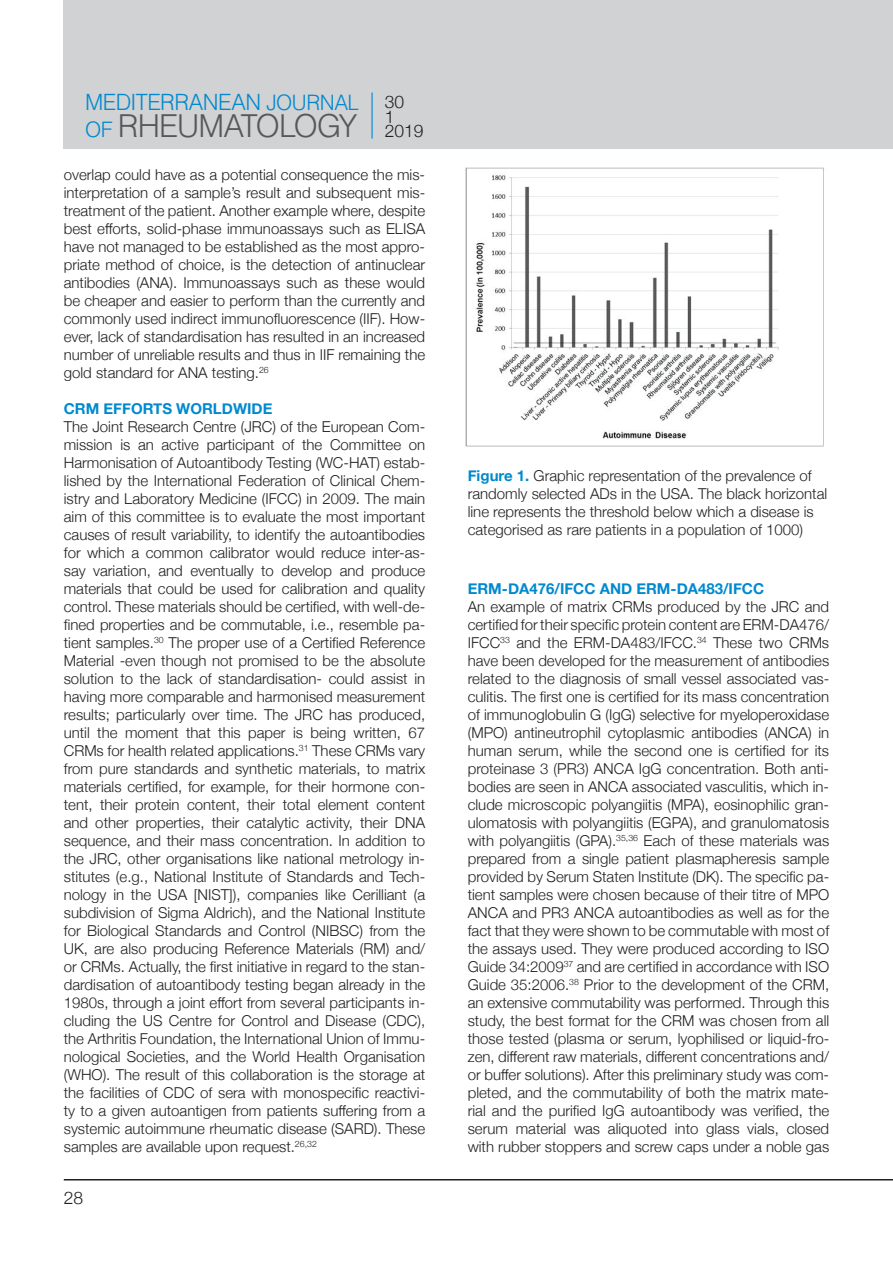
<style>
.page{position:relative;width:893px;height:1263px;background:#fff}
.page>*{position:absolute;margin:0;border:0;box-sizing:border-box;transform-origin:0 0}
.t1{font:31.2px "UB Helvetica Light";letter-spacing:-.025em;color:#57585a}
.t2{font:22.2px "UB Helvetica Light";letter-spacing:-.02em;color:#0089cf}
.t3{font:300 17.4px/15px "Helvetica Neue";color:#231f20}
.t4{font:300 15px/18px "Helvetica Neue";color:#231f20;text-align:justify}
.t5{font:700 15px "Helvetica Neue";color:#0089cf}
.s1{font-size:21px}
.s2{font-size:21px;color:#0089cf}
.s3{font-weight:700;color:#0089cf}
</style>
<div class="page">
<hr style="left:64px;top:1179px;width:829px;height:1px;background:#231f20">
<div style="left:64px;top:0;width:829px;height:149px;background:#d1d2d4"></div>
<hr style="left:371px;top:92px;width:2px;height:47px;background:#0089cf">
<img style="left:465px;top:167px;width:359px;height:280px">
<h2 class="t2" style="left:85px;top:89px;width:275px">MEDITERRANEAN <span class="s1">JOURNAL</span></h2>
<h1 class="t1" style="left:85px;top:107px;width:273px"><span class="s2">OF</span> RHEUMATOLOGY</h1>
<p class="t3" style="left:385px;top:93px;width:40px">30<br>1<br>2019</p>
<p class="t4" style="left:64px;top:165px;width:363px">overlap could have as a potential consequence the mis&shy;interpretation of a sample’s result and subsequent mis&shy;treatment of the patient. Another example where, despite best efforts, solid-phase immunoassays such as ELISA have not managed to be established as the most appro&shy;priate method of choice, is the detection of antinuclear antibodies (ANA). Immunoassays such as these would be cheaper and easier to perform than the currently and commonly used indirect immunofluorescence (IIF). How&shy;ever, lack of standardisation has resulted in an increased number of unreliable results and thus in IIF remaining the gold standard for ANA testing.<sup>26</sup></p>
<p class="t5" style="left:64px;top:397px;width:210px">CRM EFFORTS WORLDWIDE</p>
<p class="t4" style="left:64px;top:417px;width:363px">The Joint Research Centre (JRC) of the European Com&shy;mission is an active participant of the Committee on Harmonisation of Autoantibody Testing (WC-HAT) estab&shy;lished by the International Federation of Clinical Chem&shy;istry and Laboratory Medicine (IFCC) in 2009. The main aim of this committee is to evaluate the most important causes of result variability, to identify the autoantibodies for which a common calibrator would reduce inter-as&shy;say variation, and eventually to develop and produce materials that could be used for calibration and quality control. These materials should be certified, with well-de&shy;fined properties and be commutable, i.e., resemble pa&shy;tient samples.<sup>30</sup> The proper use of a Certified Reference Material -even though not promised to be the absolute solution to the lack of standardisation- could assist in having more comparable and harmonised measurement results; particularly over time. The JRC has produced, until the moment that this paper is being written, 67<br>CRMs for health related applications.<sup>31</sup> These CRMs vary from pure standards and synthetic materials, to matrix materials certified, for example, for their hormone con&shy;tent, their protein content, their total element content and other properties, their catalytic activity, their DNA sequence, and their mass concentration. In addition to the JRC, other organisations like national metrology in&shy;stitutes (e.g., National Institute of Standards and Tech&shy;nology in the USA [NIST]), companies like Cerilliant (a subdivision of Sigma Aldrich), and the National Institute for Biological Standards and Control (NIBSC) from the UK, are also producing Reference Materials (RM) and/ or CRMs. Actually, the first initiative in regard to the stan&shy;dardisation of autoantibody testing began already in the 1980s, through a joint effort from several participants in&shy;cluding the US Centre for Control and Disease (CDC), the Arthritis Foundation, the International Union of Immu&shy;nological Societies, and the World Health Organisation (WHO). The result of this collaboration is the storage at the facilities of CDC of sera with monospecific reactivi&shy;ty to a given autoantigen from patients suffering from a systemic autoimmune rheumatic disease (SARD). These samples are available upon request.<sup>26,32</sup></p>
<p class="t3" style="left:64px;top:1189px;width:21px">28</p>
<p class="t4" style="left:468px;top:466px;width:361px;text-align:left"><span class="s3">Figure 1.</span> Graphic representation of the prevalence of randomly selected ADs in the USA. The black horizontal line represents the threshold below which a disease is categorised as rare patients in a population of 1000)</p>
<p class="t5" style="left:468px;top:577px;width:298px">ERM-DA476/IFCC AND ERM-DA483/IFCC</p>
<p class="t4" style="left:468px;top:597px;width:363px">An example of matrix CRMs produced by the JRC and certified for their specific protein content are ERM-DA476/ IFCC<sup>33</sup> and the ERM-DA483/IFCC.<sup>34</sup> These two CRMs have been developed for the measurement of antibodies related to the diagnosis of small vessel associated vas&shy;culitis. The first one is certified for its mass concentration of immunoglobulin G (IgG) selective for myeloperoxidase (MPO) antineutrophil cytoplasmic antibodies (ANCA) in human serum, while the second one is certified for its proteinase 3 (PR3) ANCA IgG concentration. Both anti&shy;bodies are seen in ANCA associated vasculitis, which in&shy;clude microscopic polyangiitis (MPA), eosinophilic gran&shy;ulomatosis with polyangiitis (EGPA), and granulomatosis with polyangiitis (GPA).<sup>35,36</sup> Each of these materials was prepared from a single patient plasmapheresis sample provided by Serum Staten Institute (DK). The specific pa&shy;tient samples were chosen because of their titre of MPO ANCA and PR3 ANCA autoantibodies as well as for the fact that they were shown to be commutable with most of the assays used. They were produced according to ISO Guide 34:2009<sup>37</sup> and are certified in accordance with ISO Guide 35:2006.<sup>38</sup> Prior to the development of the CRM, an extensive commutability was performed. Through this study, the best format for the CRM was chosen from all those tested (plasma or serum, lyophilised or liquid-fro&shy;zen, different raw materials, different concentrations and/ or buffer solutions). After this preliminary study was com&shy;pleted, and the commutability of both the matrix mate&shy;rial and the purified IgG autoantibody was verified, the serum material was aliquoted into glass vials, closed with rubber stoppers and screw caps under a noble gas</p>
</div>
